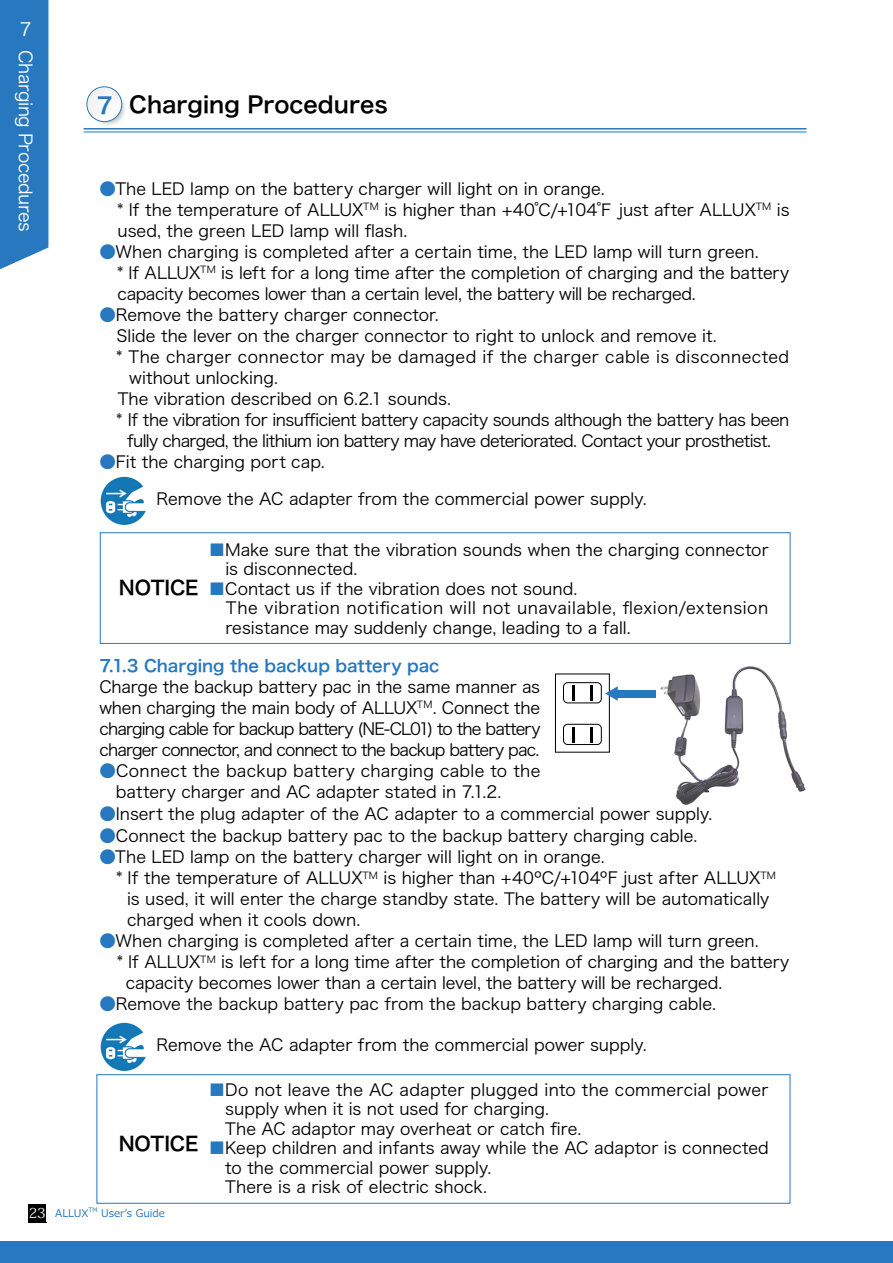
<style>
.page{position:relative;width:893px;height:1263px;background:#fff}
.page>*{position:absolute;margin:0;border:0;box-sizing:border-box;transform-origin:0 0}
.t1{font:22.5px "Hira Kaku Pro N W6";color:#000}
.t2{font:19.5px "Hira Kaku Pro N W6";letter-spacing:-.005em;color:#000}
.t3{font:18px "Hira Kaku Pro N W3";letter-spacing:-.025em;color:#fff}
.t4{font:16.5px/21px "Hira Kaku Pro N W3";color:#000}
.t5{font:16.5px "Hira Kaku Pro N W3";letter-spacing:-.03em;color:#000}
.t6{font:16.5px "Hira Kaku Pro N W3";letter-spacing:-.04em;color:#000}
.t7{font:16.5px "Hira Kaku Pro N W3";letter-spacing:.025em;color:#000}
.t8{font:16.5px "Hira Kaku Pro N W3";letter-spacing:.035em;color:#000}
.t9{font:16.5px "Hira Kaku Pro N W6";color:#2778be}
.t10{font:10.5px "Meiryo";color:#2778be}
.t11{font:6.15px "Meiryo";color:#2778be}
.s1{color:#2778be}
.s2{font-family:"Koz Go Pr 6 N";color:#2778be}
.s3{font-family:"Koz Min Pr 6 N";font-size:13.8px;color:#fff}
</style>
<div class="page">
<div style="left:0;top:1242px;width:893px;height:21px;background:#2778be"></div>
<div style="left:0;top:0;width:48px;height:269px;background:#2778be"></div>
<div style="left:92px;top:92px;width:34px;height:33px;background:#fbfcfc;border-radius:50%"></div>
<div style="left:92px;top:92px;width:33px;height:33px;background:#d1dee9;border-radius:50%"></div>
<div style="left:93px;top:92px;width:32px;height:33px;background:#b8cee2;border-radius:50%"></div>
<div style="left:93px;top:93px;width:32px;height:32px;background:#f3f3f3;border-radius:50%"></div>
<svg style="left:94px;top:94px;width:30px;height:30px"></svg>
<svg style="left:94px;top:94px;width:30px;height:29px"></svg>
<div style="left:95px;top:95px;width:28px;height:28px;background:#dedfdf;border-radius:50%"></div>
<svg style="left:96px;top:96px;width:26px;height:26px"></svg>
<svg style="left:87px;top:87px;width:35px;height:35px"></svg>
<svg style="left:87px;top:87px;width:30px;height:30px"></svg>
<div style="left:87px;top:87px;width:35px;height:35px;border:1px solid #2778be;border-radius:50%"></div>
<hr style="left:84px;top:128px;width:722px;height:2px;background:#2778be">
<hr style="left:84px;top:132px;width:722px;height:1px;background:#2778be">
<div style="left:97px;top:1074px;width:693px;height:129px;border:1px solid #2778be"></div>
<div style="left:100px;top:532px;width:690px;height:112px;border:1px solid #2778be"></div>
<img style="left:660px;top:666px;width:146px;height:138px">
<div style="left:555px;top:674px;width:55px;height:78px;border:1px solid #000"></div>
<div style="left:563px;top:682px;width:39px;height:21px;border:1px solid #000;border-radius:4px"></div>
<hr style="left:572px;top:685px;width:3px;height:16px;background:#000">
<svg style="left:590px;top:685px;width:2px;height:16px"></svg>
<div style="left:563px;top:724px;width:39px;height:21px;border:1px solid #000;border-radius:4px"></div>
<hr style="left:572px;top:727px;width:3px;height:15px;background:#000">
<svg style="left:590px;top:727px;width:2px;height:15px"></svg>
<div style="left:613px;top:690px;width:43px;height:7px;background:#2778be"></div>
<svg style="left:605px;top:686px;width:13px;height:15px"></svg>
<img style="left:101px;top:1023px;width:45px;height:48px">
<img style="left:101px;top:476px;width:45px;height:48px">
<div style="left:28px;top:1204px;width:18px;height:18px;background:#000"></div>
<p class="t3" style="left:20px;top:13px;width:13px">7</p>
<p class="t3" style="left:42px;top:50px;width:183px;rotate:90deg">Charging Procedures</p>
<h1 class="t1" style="left:97px;top:84px;width:292px"><span class="s1">7</span> Charging Procedures</h1>
<p class="t4" style="left:118px;top:177px;width:674px;text-indent:-18px"><span class="s2">●</span>The LED lamp on the battery charger will light on in orange.<br>* If the temperature of ALLUX<sup>TM</sup> is higher than +40℃/+104℉ just after ALLUX<sup>TM</sup> is used, the green LED lamp will flash.</p>
<p class="t4" style="left:118px;top:240px;width:673px;text-indent:-18px"><span class="s2">●</span>When charging is completed after a certain time, the LED lamp will turn green.<br>* If ALLUX<sup>TM</sup> is left for a long time after the completion of charging and the battery capacity becomes lower than a certain level, the battery will be recharged.</p>
<p class="t4" style="left:100px;top:303px;width:341px"><span class="s2">●</span>Remove the battery charger connector.</p>
<p class="t4" style="left:117px;top:324px;width:602px">Slide the lever on the charger connector to right to unlock and remove it.</p>
<p class="t7" style="left:117px;top:342px;width:674px">* The charger connector may be damaged if the charger cable is disconnected</p>
<p class="t4" style="left:129px;top:366px;width:150px">without unlocking.</p>
<p class="t4" style="left:118px;top:387px;width:335px">The vibration described on 6.2.1 sounds.</p>
<p class="t5" style="left:117px;top:405px;width:674px">* If the vibration for insufficient battery capacity sounds although the battery has been</p>
<p class="t6" style="left:127px;top:426px;width:645px">fully charged, the lithium ion battery may have deteriorated. Contact your prosthetist.</p>
<p class="t4" style="left:100px;top:450px;width:227px"><span class="s2">●</span>Fit the charging port cap.</p>
<p class="t4" style="left:157px;top:487px;width:492px">Remove the AC adapter from the commercial power supply.</p>
<p class="t2" style="left:119px;top:570px;width:81px">NOTICE</p>
<p class="t4" style="left:225px;top:538px;width:545px;line-height:19.5px;text-indent:-16px"><span class="s1">■</span>Make sure that the vibration sounds when the charging connector is disconnected.</p>
<p class="t4" style="left:209px;top:577px;width:370px"><span class="s1">■</span>Contact us if the vibration does not sound.</p>
<p class="t8" style="left:209px;top:593px;width:561px">　The vibration notification will not unavailable, flexion/extension</p>
<p class="t4" style="left:225px;top:616px;width:407px">resistance may suddenly change, leading to a fall.</p>
<p class="t9" style="left:99px;top:650px;width:342px">7.1.3 Charging the backup battery pac</p>
<p class="t4" style="left:99px;top:675px;width:443px;text-align:justify">Charge the backup battery pac in the same manner as when charging the main body of ALLUX<sup>TM</sup>. Connect the charging cable for backup battery (NE-CL01) to the battery charger connector, and connect to the backup battery pac.</p>
<p class="t4" style="left:99px;top:759px;width:442px"><span class="s2">●</span>Connect the backup battery charging cable to the　battery charger and AC adapter stated in 7.1.2.</p>
<p class="t4" style="left:99px;top:824px;width:599px"><span class="s2">●</span>Connect the backup battery pac to the backup battery charging cable.</p>
<p class="t4" style="left:99px;top:845px;width:507px"><span class="s2">●</span>The LED lamp on the battery charger will light on in orange.</p>
<p class="t4" style="left:116px;top:866px;width:661px">* If the temperature of ALLUX<sup>TM</sup> is higher than +40ºC/+104ºF just after ALLUX<sup>TM</sup></p>
<p class="t4" style="left:127px;top:887px;width:644px">is used, it will enter the charge standby state. The battery will be automatically</p>
<p class="t4" style="left:127px;top:908px;width:235px">charged when it cools down.</p>
<p class="t4" style="left:99px;top:929px;width:661px"><span class="s2">●</span>When charging is completed after a certain time, the LED lamp will turn green.</p>
<p class="t4" style="left:117px;top:950px;width:674px">* If ALLUX<sup>TM</sup> is left for a long time after the completion of charging and the battery</p>
<p class="t4" style="left:126px;top:971px;width:598px">capacity becomes lower than a certain level, the battery will be recharged.</p>
<p class="t4" style="left:99px;top:992px;width:618px"><span class="s2">●</span>Remove the backup battery pac from the backup battery charging cable.</p>
<p class="t4" style="left:99px;top:802px;width:614px"><span class="s2">●</span>Insert the plug adapter of the AC adapter to a commercial power supply.</p>
<p class="t4" style="left:156px;top:1033px;width:492px">Remove the AC adapter from the commercial power supply.</p>
<p class="t2" style="left:119px;top:1126px;width:81px">NOTICE</p>
<p class="t4" style="left:209px;top:1078px;width:561px"><span class="s1">■</span>Do not leave the AC adapter plugged into the commercial power</p>
<p class="t4" style="left:225px;top:1097px;width:325px">supply when it is not used for charging.</p>
<p class="t4" style="left:209px;top:1117px;width:374px">　The AC adaptor may overheat or catch fire.</p>
<p class="t4" style="left:209px;top:1136px;width:561px"><span class="s1">■</span>Keep children and infants away while the AC adaptor is connected</p>
<p class="t4" style="left:225px;top:1156px;width:267px">to the commercial power supply.</p>
<p class="t4" style="left:209px;top:1175px;width:280px">　There is a risk of electric shock.</p>
<p class="t10" style="left:29px;top:1206px;width:61px"><span class="s3">23</span> ALLUX</p>
<p class="t11" style="left:89px;top:1206px;width:10px">TM</p>
<p class="t10" style="left:101px;top:1206px;width:65px">User’s Guide</p>
</div>
